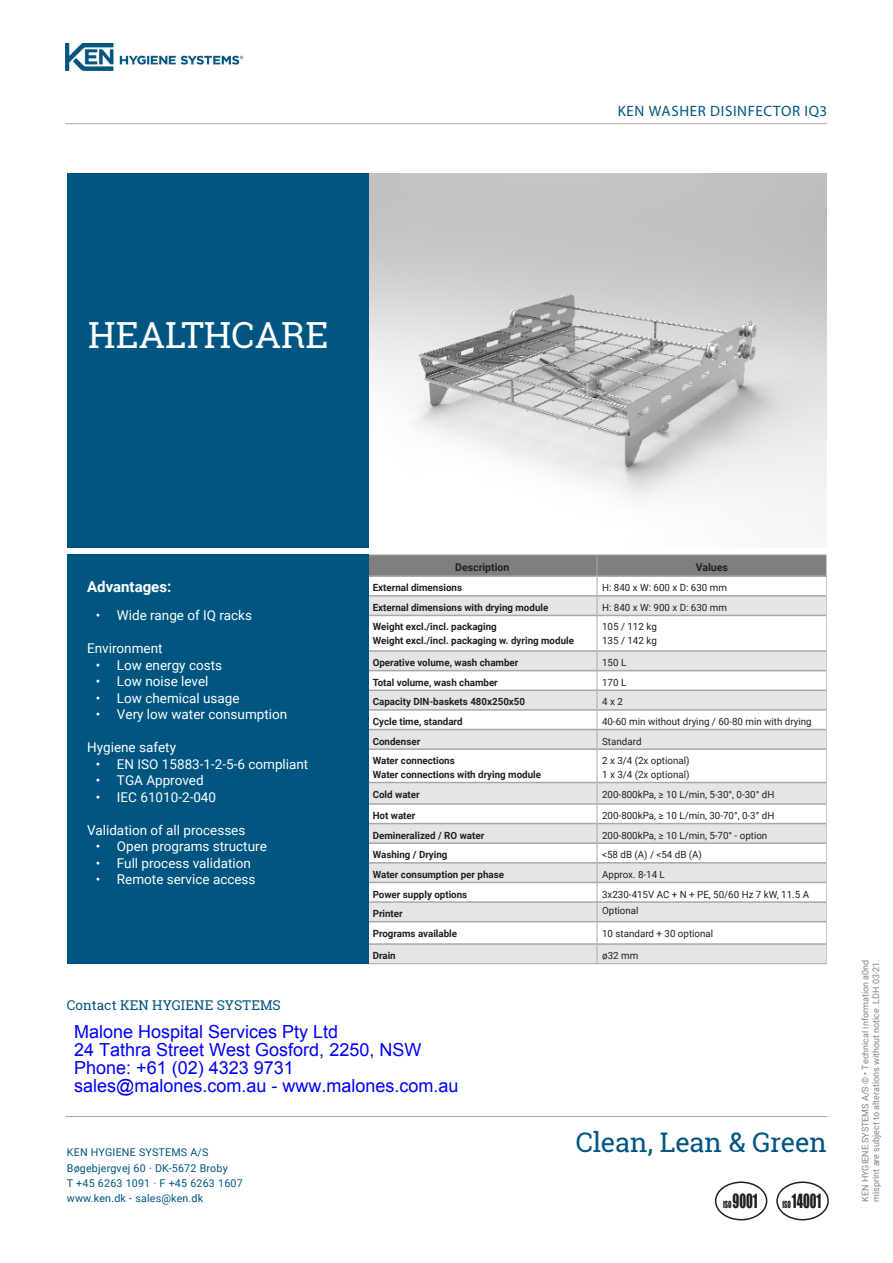
<style>
.page{position:relative;width:893px;height:1263px;background:#fff}
.page>*{position:absolute;margin:0;border:0;box-sizing:border-box;transform-origin:0 0}
.t1{font:36px "Roboto Slab";color:#fff}
.KEN_Produktoverskrif{font:27px "Roboto Slab";letter-spacing:-.01em;color:#005581}
.t2{font:18px/18px "Arial";color:#00f}
.t3{font:18px "Impact";color:#231f20;scale:.7 1}
.KEN_model{font:15px "Myriad Pro";letter-spacing:.04em;color:#005581}
.t4{font:700 15px "Roboto";color:#fff}
.t5{font:13.5px "Roboto";color:#fff}
.KEN_Produktoverskrif-2{font:13.5px "Roboto Slab";letter-spacing:.005em;color:#005581}
.Brød_Lille{font:10.65px/15.3px "Roboto";letter-spacing:.015em;color:#005581}
.t6{font:700 10.65px "Roboto";color:#231f20}
.t7{font:700 9.9px "Roboto";color:#231f20}
.t8{font:9.9px "Roboto";color:#231f20}
.t9{font:9px/10.8px "Roboto";color:#808285}
.s1{font-size:9px}
</style>
<div class="page">
<hr style="left:65px;top:1116px;width:762px;height:1px;background:#a8a9ad">
<div style="left:715px;top:1181px;width:52px;height:39px;border:2px solid #231f20;border-radius:50%"></div>
<div style="left:776px;top:1181px;width:53px;height:39px;border:2px solid #231f20;border-radius:50%"></div>
<img style="left:369px;top:173px;width:457px;height:339px">
<hr style="left:368px;top:615px;width:229px;height:1px;background:#a8a9ad">
<hr style="left:597px;top:615px;width:229px;height:1px;background:#a8a9ad">
<hr style="left:368px;top:650px;width:229px;height:2px;background:#a8a9ad">
<hr style="left:597px;top:650px;width:229px;height:2px;background:#a8a9ad">
<hr style="left:368px;top:748px;width:229px;height:2px;background:#a8a9ad">
<hr style="left:597px;top:748px;width:229px;height:2px;background:#a8a9ad">
<hr style="left:367px;top:554px;width:230px;height:1px;background:#c9c9c9">
<hr style="left:597px;top:554px;width:230px;height:1px;background:#c9c9c9">
<hr style="left:826px;top:749px;width:1px;height:33px;background:#c9c9c9">
<hr style="left:597px;top:615px;width:1px;height:36px;background:#a8a9ad">
<hr style="left:597px;top:749px;width:1px;height:33px;background:#a8a9ad">
<svg style="left:369px;top:782px;width:458px;height:181px"></svg>
<svg style="left:369px;top:555px;width:458px;height:60px"></svg>
<hr style="left:826px;top:615px;width:1px;height:36px;background:#c9c9c9">
<svg style="left:369px;top:651px;width:458px;height:98px"></svg>
<hr style="left:367px;top:963px;width:230px;height:1px;background:#a8a9ad">
<hr style="left:597px;top:963px;width:230px;height:1px;background:#a8a9ad">
<div style="left:67px;top:554px;width:302px;height:410px;background:#005581"></div>
<div style="left:67px;top:173px;width:302px;height:374px;background:#005581"></div>
<img style="left:65px;top:44px;width:178px;height:26px">
<hr style="left:65px;top:123px;width:762px;height:1px;background:#a8a9ad">
<p class="t1" style="left:88px;top:310px;width:242px">HEALTHCARE</p>
<p class="KEN_model" style="left:618px;top:102px;width:211px">KEN WASHER DISINFECTOR IQ3</p>
<p class="t4" style="left:87px;top:576px;width:86px">Advantages:</p>
<p class="t5" style="left:96px;top:606px;width:158px">• Wide range of IQ racks</p>
<p class="t5" style="left:87px;top:639px;width:77px">Environment</p>
<p class="t5" style="left:96px;top:655px;width:128px">• Low energy costs</p>
<p class="t5" style="left:96px;top:672px;width:114px">• Low noise level</p>
<p class="t5" style="left:96px;top:688px;width:145px">• Low chemical usage</p>
<p class="t5" style="left:96px;top:705px;width:193px">• Very low water consumption</p>
<p class="t5" style="left:87px;top:738px;width:90px">Hygiene safety</p>
<p class="t5" style="left:96px;top:754px;width:214px">• EN ISO 15883-1-2-5-6 compliant</p>
<p class="t5" style="left:96px;top:771px;width:109px">• TGA Approved</p>
<p class="t5" style="left:96px;top:787px;width:122px">• IEC 61010-2-040</p>
<p class="t5" style="left:87px;top:820px;width:160px">Validation of all processes</p>
<p class="t5" style="left:96px;top:837px;width:173px">• Open programs structure</p>
<p class="t5" style="left:96px;top:853px;width:157px">• Full process validation</p>
<p class="t5" style="left:96px;top:870px;width:161px">• Remote service access</p>
<p class="KEN_Produktoverskrif-2" style="left:67px;top:996px;width:215px">Contact KEN HYGIENE SYSTEMS</p>
<p class="t6" style="left:455px;top:559px;width:56px">Description</p>
<p class="t6" style="left:696px;top:559px;width:34px">Values</p>
<p class="t7" style="left:373px;top:581px;width:91px">External dimensions</p>
<p class="t8" style="left:602px;top:581px;width:126px">H: 840 x W: 600 x D: 630 mm</p>
<p class="t7" style="left:373px;top:600px;width:177px">External dimensions with drying module</p>
<p class="t8" style="left:602px;top:600px;width:126px">H: 840 x W: 900 x D: 630 mm</p>
<p class="t7" style="left:373px;top:620px;width:126px">Weight excl./incl. packaging</p>
<p class="t7" style="left:373px;top:634px;width:203px">Weight excl./incl. packaging w. dyring module</p>
<p class="t8" style="left:602px;top:620px;width:56px">105 / 112 kg</p>
<p class="t8" style="left:602px;top:634px;width:56px">135 / 142 kg</p>
<p class="t7" style="left:373px;top:655px;width:147px">Operative volume, wash chamber</p>
<p class="t8" style="left:602px;top:655px;width:26px">150 L</p>
<p class="t7" style="left:373px;top:675px;width:127px">Total volume, wash chamber</p>
<p class="t8" style="left:602px;top:675px;width:26px">170 L</p>
<p class="t7" style="left:373px;top:695px;width:154px">Capacity DIN-baskets 480x250x50</p>
<p class="t8" style="left:602px;top:695px;width:22px">4 x 2</p>
<p class="t7" style="left:373px;top:714px;width:92px">Cycle time, standard</p>
<p class="t8" style="left:602px;top:714px;width:211px">40-60 min without drying / 60-80 min with drying</p>
<p class="t7" style="left:373px;top:734px;width:49px">Condenser</p>
<p class="t8" style="left:602px;top:734px;width:41px">Standard</p>
<p class="t7" style="left:373px;top:754px;width:84px">Water connections</p>
<p class="t7" style="left:373px;top:767px;width:170px">Water connections with drying module</p>
<p class="t8" style="left:602px;top:754px;width:89px">2 x 3/4 (2x optional)</p>
<p class="t8" style="left:602px;top:767px;width:89px">1 x 3/4 (2x optional)</p>
<p class="t7" style="left:373px;top:787px;width:49px">Cold water</p>
<p class="t8" style="left:602px;top:787px;width:174px">200-800kPa, ≥ 10 L/min, 5-30°, 0-30° dH</p>
<p class="t7" style="left:373px;top:808px;width:44px">Hot water</p>
<p class="t8" style="left:602px;top:808px;width:174px">200-800kPa, ≥ 10 L/min, 30-70°, 0-3° dH</p>
<p class="t7" style="left:373px;top:828px;width:113px">Demineralized / RO water</p>
<p class="t8" style="left:602px;top:828px;width:167px">200-800kPa, ≥ 10 L/min, 5-70° - option</p>
<p class="t7" style="left:373px;top:848px;width:76px">Washing / Drying</p>
<p class="t8" style="left:602px;top:848px;width:101px">&lt;58 dB (A) / &lt;54 dB (A)</p>
<p class="t7" style="left:373px;top:867px;width:133px">Water consumption per phase</p>
<p class="t8" style="left:602px;top:867px;width:64px">Approx. 8-14 L</p>
<p class="t7" style="left:373px;top:887px;width:96px">Power supply options</p>
<p class="t8" style="left:602px;top:887px;width:208px">3x230-415V AC + N + PE, 50/60 Hz 7 kW, 11.5 A</p>
<p class="t7" style="left:373px;top:907px;width:32px">Printer</p>
<p class="t8" style="left:602px;top:904px;width:38px">Optional</p>
<p class="t7" style="left:373px;top:926px;width:86px">Programs available</p>
<p class="t8" style="left:602px;top:926px;width:113px">10 standard + 30 optional</p>
<p class="t7" style="left:373px;top:948px;width:25px">Drain</p>
<p class="t8" style="left:602px;top:948px;width:38px">ø32 mm</p>
<h3 class="t2" style="left:74px;top:1023px;width:386px">Malone Hospital Services Pty Ltd<br>24 Tathra Street West Gosford, 2250, NSW Phone: +61 (02) 4323 9731 sales@malones.com.au - www.malones.com.au</h3>
<p class="Brød_Lille" style="left:67px;top:1144px;width:162px">KEN HYGIENE SYSTEMS A/S<br>Bøgebjergvej 60 · DK-5672 Broby</p>
<p class="Brød_Lille" style="left:67px;top:1175px;width:177px">T +45 6263 1091 · F +45 6263 1607</p>
<p class="Brød_Lille" style="left:67px;top:1190px;width:138px">www.ken.dk - sales@ken.dk</p>
<p class="KEN_Produktoverskrif" style="left:576px;top:1124px;width:253px">Clean, Lean &amp; Green</p>
<p class="t3" style="left:723px;top:1187px;width:51px"><span class="s1">ISO</span> 9001</p>
<p class="t3" style="left:782px;top:1187px;width:57px"><span class="s1">ISO</span> 14001</p>
<p class="t9" style="left:859px;top:1201px;width:244px;rotate:-90deg">KEN HYGIENE SYSTEMS A/S © • Technical information a0nd misprint are subject to alterations without notice. LDH 03-21.</p>
</div>
